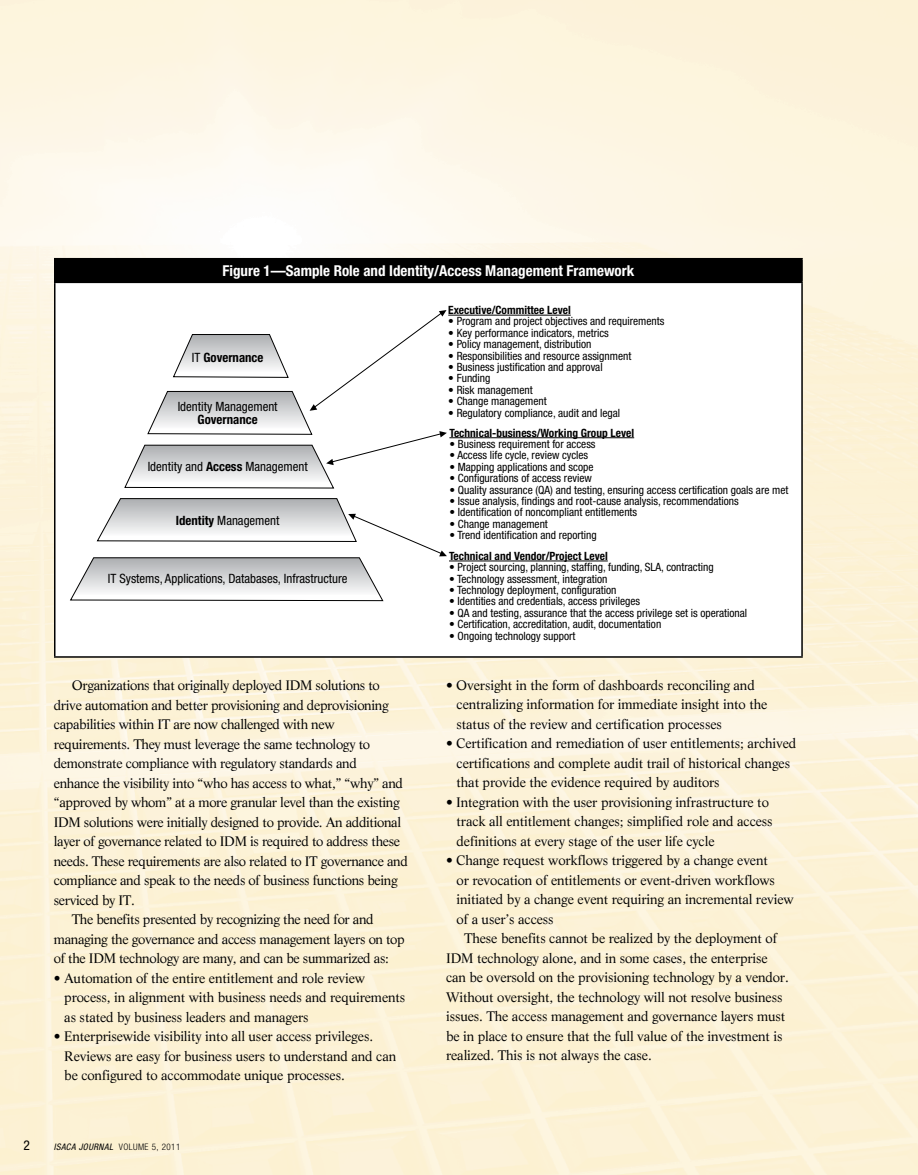
<style>
.page{position:relative;width:918px;height:1175px;background:#fff}
.page>*{position:absolute;margin:0;border:0;box-sizing:border-box;transform-origin:0 0}
.t1{font:700 condensed 15px "Helvetica Neue";color:#fff}
.t2{font:13.5px/19.5px "Life";letter-spacing:-.01em;color:#000}
.t3{font:condensed 13.5px "Helvetica Neue";color:#000}
.t4{font:condensed 12.9px "Helvetica Neue";color:#000}
.t5{font:700 condensed 12.9px "Helvetica Neue";color:#000}
.t6{font:condensed 11.4px "Helvetica Neue";color:#000}
.t7{font:700 condensed 11.4px "Helvetica Neue";color:#000}
.t8{font:italic condensed 9px "Helvetica Neue";letter-spacing:.05em;color:#000}
.s1{font-weight:400}
.s2{font-weight:700}
.s3{font-weight:300;font-style:normal}
</style>
<div class="page">
<img style="left:0;top:0;width:918px;height:1174px">
<div style="left:55px;top:259px;width:747px;height:23px;background:#000"></div>
<div style="left:55px;top:282px;width:747px;height:375px;background:#fff"></div>
<hr style="left:54px;top:258px;width:749px;height:1px;background:#000">
<hr style="left:54px;top:259px;width:2px;height:22px;background:#000">
<hr style="left:801px;top:259px;width:2px;height:22px;background:#000">
<hr style="left:54px;top:281px;width:749px;height:2px;background:#000">
<hr style="left:54px;top:283px;width:2px;height:373px;background:#000">
<hr style="left:801px;top:283px;width:2px;height:373px;background:#000">
<hr style="left:54px;top:656px;width:749px;height:1px;background:#000">
<svg style="left:70px;top:498px;width:377px;height:103px"></svg>
<svg style="left:124px;top:310px;width:323px;height:179px"></svg>
<hr style="left:449px;top:437px;width:185px;height:1px;background:#000">
<hr style="left:449px;top:560px;width:159px;height:1px;background:#000">
<hr style="left:448px;top:315px;width:123px;height:1px;background:#000">
<p class="t1" style="left:222px;top:262px;width:413px">Figure 1—Sample Role and Identity/Access Management Framework</p>
<p class="t5" style="left:192px;top:350px;width:73px"><span class="s1">IT</span> Governance</p>
<p class="t4" style="left:178px;top:399px;width:101px">Identity Management</p>
<p class="t5" style="left:198px;top:412px;width:62px">Governance</p>
<p class="t4" style="left:148px;top:459px;width:161px">Identity and <span class="s2">Access</span> Management</p>
<p class="t4" style="left:176px;top:512px;width:105px"><span class="s2">Identity</span> Management</p>
<p class="t4" style="left:108px;top:571px;width:241px">IT Systems, Applications, Databases, Infrastructure</p>
<p class="t2" style="left:72px;top:675px;width:310px">Organizations that originally deployed IDM solutions to</p>
<p class="t2" style="left:54px;top:695px;width:337px">drive automation and better provisioning and deprovisioning</p>
<p class="t2" style="left:54px;top:714px;width:282px">capabilities within IT are now challenged with new</p>
<p class="t2" style="left:54px;top:734px;width:318px">requirements. They must leverage the same technology to</p>
<p class="t2" style="left:54px;top:753px;width:305px">demonstrate compliance with regulatory standards and</p>
<p class="t2" style="left:54px;top:773px;width:351px">enhance the visibility into “who has access to what,” “why” and</p>
<p class="t2" style="left:54px;top:792px;width:348px">“approved by whom” at a more granular level than the existing</p>
<p class="t2" style="left:54px;top:812px;width:349px">IDM solutions were initially designed to provide. An additional</p>
<p class="t2" style="left:54px;top:831px;width:348px">layer of governance related to IDM is required to address these</p>
<p class="t2" style="left:54px;top:851px;width:356px">needs. These requirements are also related to IT governance and</p>
<p class="t2" style="left:54px;top:870px;width:346px">compliance and speak to the needs of business functions being</p>
<p class="t2" style="left:54px;top:890px;width:83px">serviced by IT.</p>
<p class="t2" style="left:72px;top:909px;width:303px">The benefits presented by recognizing the need for and</p>
<p class="t2" style="left:54px;top:929px;width:352px">managing the governance and access management layers on top</p>
<p class="t2" style="left:54px;top:948px;width:337px">of the IDM technology are many, and can be summarized as:</p>
<p class="t2" style="left:64px;top:968px;width:343px;text-indent:-11px">• Automation of the entire entitlement and role review process, in alignment with business needs and requirements as stated by business leaders and managers</p>
<p class="t2" style="left:64px;top:1026px;width:333px;text-indent:-11px">• Enterprisewide visibility into all user access privileges.<br>Reviews are easy for business users to understand and can be configured to accommodate unique processes.</p>
<p class="t3" style="left:24px;top:1137px;width:8px">2</p>
<p class="t8" style="left:54px;top:1141px;width:128px">ISACA JOURNAL <span class="s3">VOLUME 5, 2011</span></p>
<p class="t7" style="left:448px;top:303px;width:124px">Executive/Committee Level</p>
<p class="t6" style="left:448px;top:315px;width:218px">• Program and project objectives and requirements</p>
<p class="t6" style="left:448px;top:326px;width:162px">• Key performance indicators, metrics</p>
<p class="t6" style="left:448px;top:337px;width:145px">• Policy management, distribution</p>
<p class="t6" style="left:448px;top:349px;width:185px">• Responsibilities and resource assignment</p>
<p class="t6" style="left:448px;top:360px;width:156px">• Business justification and approval</p>
<p class="t6" style="left:448px;top:372px;width:44px">• Funding</p>
<p class="t6" style="left:448px;top:383px;width:86px">• Risk management</p>
<p class="t6" style="left:448px;top:394px;width:100px">• Change management</p>
<p class="t6" style="left:448px;top:406px;width:173px">• Regulatory compliance, audit and legal</p>
<p class="t7" style="left:449px;top:425px;width:186px">Technical-business/Working Group Level</p>
<p class="t6" style="left:449px;top:437px;width:148px">• Business requirement for access</p>
<p class="t6" style="left:449px;top:449px;width:140px">• Access life cycle, review cycles</p>
<p class="t6" style="left:449px;top:460px;width:146px">• Mapping applications and scope</p>
<p class="t6" style="left:449px;top:471px;width:144px">• Configurations of access review</p>
<p class="t6" style="left:449px;top:483px;width:341px">• Quality assurance (QA) and testing, ensuring access certification goals are met</p>
<p class="t6" style="left:449px;top:494px;width:291px">• Issue analysis, findings and root-cause analysis, recommendations</p>
<p class="t6" style="left:449px;top:506px;width:189px">• Identification of noncompliant entitlements</p>
<p class="t6" style="left:449px;top:517px;width:100px">• Change management</p>
<p class="t6" style="left:449px;top:528px;width:149px">• Trend identification and reporting</p>
<p class="t7" style="left:449px;top:549px;width:160px">Technical and Vendor/Project Level</p>
<p class="t6" style="left:449px;top:560px;width:266px">• Project sourcing, planning, staffing, funding, SLA, contracting</p>
<p class="t6" style="left:449px;top:572px;width:160px">• Technology assessment, integration</p>
<p class="t6" style="left:449px;top:583px;width:169px">• Technology deployment, configuration</p>
<p class="t6" style="left:449px;top:595px;width:193px">• Identities and credentials, access privileges</p>
<p class="t6" style="left:449px;top:606px;width:300px">• QA and testing, assurance that the access privilege set is operational</p>
<p class="t6" style="left:449px;top:617px;width:214px">• Certification, accreditation, audit, documentation</p>
<p class="t6" style="left:449px;top:629px;width:128px">• Ongoing technology support</p>
<p class="t2" style="left:457px;top:675px;width:312px;text-indent:-11px">• Oversight in the form of dashboards reconciling and centralizing information for immediate insight into the status of the review and certification processes</p>
<p class="t2" style="left:457px;top:734px;width:341px;text-indent:-11px">• Certification and remediation of user entitlements; archived certifications and complete audit trail of historical changes that provide the evidence required by auditors</p>
<p class="t2" style="left:457px;top:792px;width:318px;text-indent:-11px">• Integration with the user provisioning infrastructure to track all entitlement changes; simplified role and access definitions at every stage of the user life cycle</p>
<p class="t2" style="left:446px;top:851px;width:323px">• Change request workflows triggered by a change event</p>
<p class="t2" style="left:457px;top:870px;width:320px">or revocation of entitlements or event-driven workflows</p>
<p class="t2" style="left:457px;top:890px;width:339px">initiated by a change event requiring an incremental review</p>
<p class="t2" style="left:457px;top:909px;width:99px">of a user’s access</p>
<p class="t2" style="left:464px;top:928px;width:315px">These benefits cannot be realized by the deployment of</p>
<p class="t2" style="left:446px;top:948px;width:323px">IDM technology alone, and in some cases, the enterprise</p>
<p class="t2" style="left:446px;top:967px;width:344px">can be oversold on the provisioning technology by a vendor.</p>
<p class="t2" style="left:446px;top:987px;width:338px">Without oversight, the technology will not resolve business</p>
<p class="t2" style="left:446px;top:1006px;width:341px">issues. The access management and governance layers must</p>
<p class="t2" style="left:446px;top:1026px;width:338px">be in place to ensure that the full value of the investment is</p>
<p class="t2" style="left:446px;top:1045px;width:207px">realized. This is not always the case.</p>
</div>
